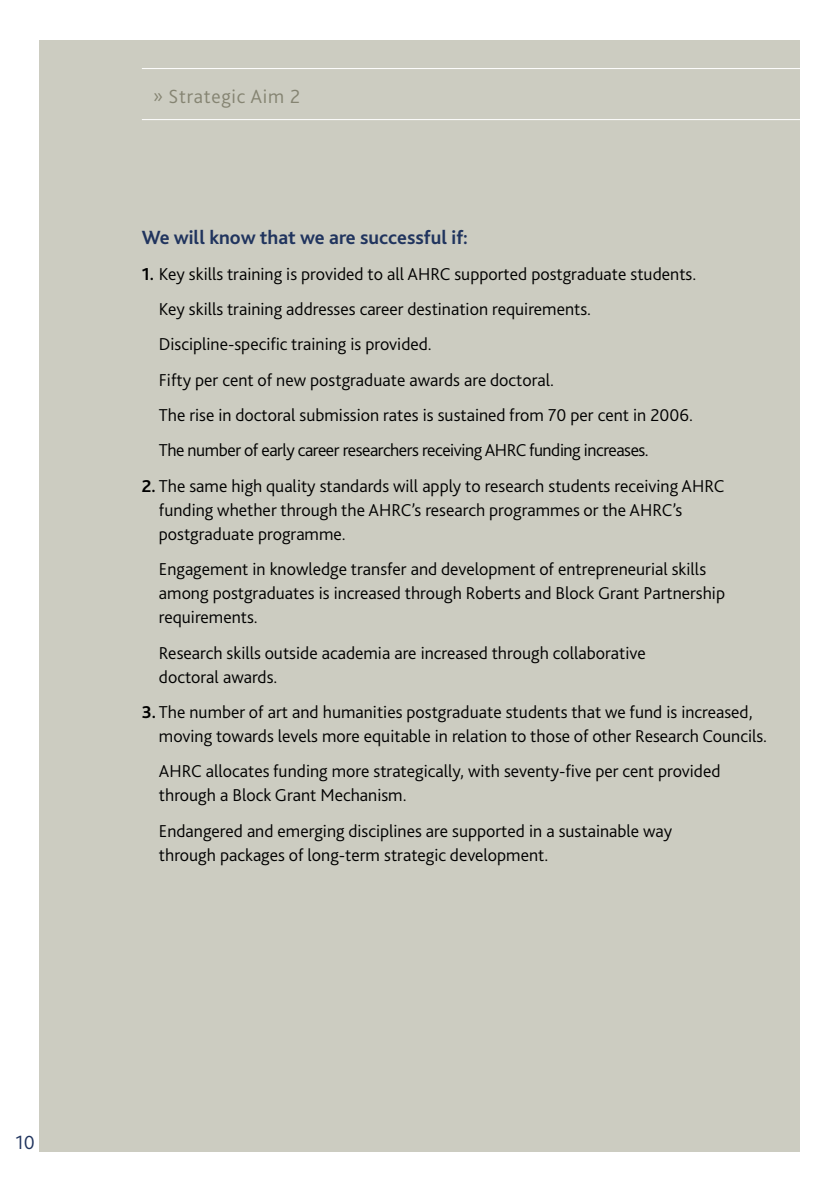
<style>
.page{position:relative;width:840px;height:1191px;background:#fff}
.page>*{position:absolute;margin:0;border:0;box-sizing:border-box;transform-origin:0 0}
.t1{font:700 20px "Bliss 2";color:#20345e}
.t2{font:300 20px "Bliss 2";letter-spacing:.035em;color:#858472}
.t3{font:300 20px "Bliss 2";color:#20345e}
.t4{font:300 18px/24px "Bliss 2";color:#000}
.s1{font-size:18px}
.s2{font-weight:700}
</style>
<div class="page">
<div style="left:40px;top:40px;width:759px;height:1111px;background:#ccccc1"></div>
<hr style="left:142px;top:68px;width:688px;height:1px;background:#fff">
<hr style="left:142px;top:119px;width:688px;height:1px;background:#fff">
<p class="t2" style="left:153px;top:84px;width:148px"><span class="s1">»</span> Strategic Aim 2</p>
<p class="t1" style="left:142px;top:225px;width:327px">We will know that we are successful if:</p>
<p class="t4" style="left:159px;top:256px;width:538px;line-height:35.4px;text-indent:-17px"><span class="s2">1.</span> Key skills training is provided to all AHRC supported postgraduate students.<br>Key skills training addresses career destination requirements.<br>Discipline-specific training is provided.<br>Fifty per cent of new postgraduate awards are doctoral.<br>The rise in doctoral submission rates is sustained from 70 per cent in 2006.<br>The number of early career researchers receiving AHRC funding increases.</p>
<p class="t4" style="left:159px;top:473px;width:566px;text-indent:-17px"><span class="s2">2.</span> The same high quality standards will apply to research students receiving AHRC funding whether through the AHRC’s research programmes or the AHRC’s postgraduate programme.</p>
<p class="t4" style="left:159px;top:557px;width:567px">Engagement in knowledge transfer and development of entrepreneurial skills among postgraduates is increased through Roberts and Block Grant Partnership requirements.</p>
<p class="t4" style="left:159px;top:640px;width:488px">Research skills outside academia are increased through collaborative doctoral awards.</p>
<p class="t4" style="left:159px;top:699px;width:609px;text-indent:-17px"><span class="s2">3.</span> The number of art and humanities postgraduate students that we fund is increased, moving towards levels more equitable in relation to those of other Research Councils.</p>
<p class="t4" style="left:159px;top:759px;width:563px">AHRC allocates funding more strategically, with seventy-five per cent provided through a Block Grant Mechanism.</p>
<p class="t4" style="left:159px;top:818px;width:514px">Endangered and emerging disciplines are supported in a sustainable way through packages of long-term strategic development.</p>
<p class="t3" style="left:16px;top:1130px;width:21px">10</p>
</div>
